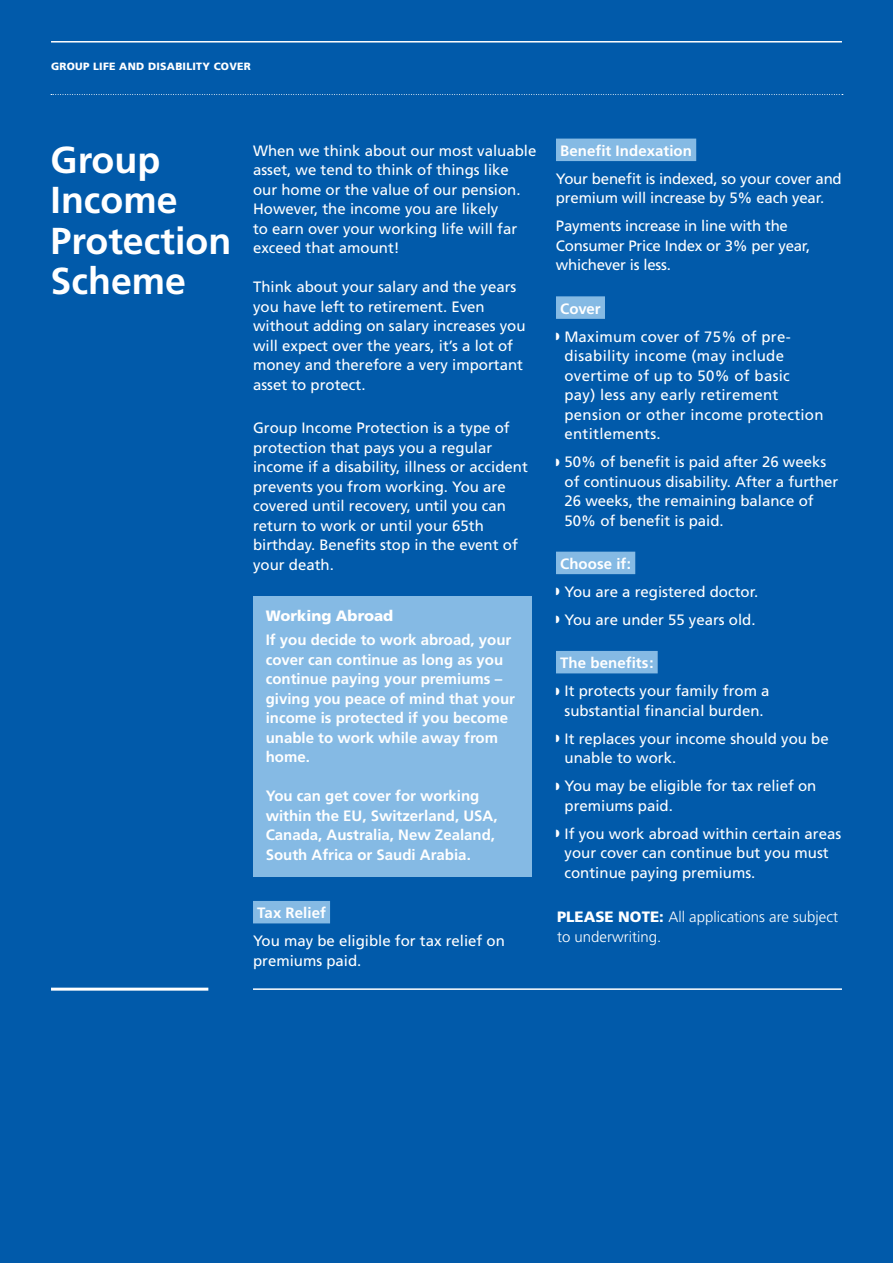
<style>
.page{position:relative;width:893px;height:1263px;background:#015aaa}
.page>*{position:absolute;margin:0;border:0;box-sizing:border-box;transform-origin:0 0}
.t1{font:700 37.5px/40.5px "Frutiger";color:#fff}
.t2{font:15px/19.5px "Frutiger";color:#fff}
.t3{font:700 15px/19.5px "Frutiger";color:#fff}
.t4{font:15px/19.5px "Frutiger";letter-spacing:.02em;color:#fff}
.t5{font:300 15px/19.5px "Frutiger";color:#fff}
.t6{font:900 15px "Frutiger";color:#fff}
.t7{font:900 10.5px "Frutiger";letter-spacing:.025em;color:#fff}
.s1{font-weight:700}
.s2{font-weight:900}
</style>
<div class="page">
<hr style="left:253px;top:988px;width:589px;height:2px;background:#fff">
<hr style="left:51px;top:988px;width:157px;height:3px;background:#fff">
<hr style="left:51px;top:41px;width:791px;height:2px;background:#fff">
<svg style="left:51px;top:94px;width:792px;height:1px"></svg>
<div style="left:253px;top:596px;width:278px;height:281px;background:#85bae4"></div>
<div style="left:253px;top:901px;width:77px;height:22px;background:#85bae4"></div>
<div style="left:556px;top:139px;width:140px;height:22px;background:#85bae4"></div>
<div style="left:556px;top:296px;width:49px;height:23px;background:#85bae4"></div>
<div style="left:556px;top:552px;width:79px;height:22px;background:#85bae4"></div>
<div style="left:556px;top:651px;width:102px;height:22px;background:#85bae4"></div>
<p class="t7" style="left:51px;top:60px;width:201px">GROUP LIFE AND DISABILITY COVER</p>
<h1 class="t1" style="left:51px;top:140px;width:182px">Group<br>Income<br>Protection<br>Scheme</h1>
<p class="t2" style="left:253px;top:141px;width:285px">When we think about our most valuable asset, we tend to think of things like our home or the value of our pension.<br>However, the income you are likely<br>to earn over your working life will far exceed that amount!</p>
<p class="t2" style="left:253px;top:277px;width:274px">Think about your salary and the years you have left to retirement. Even without adding on salary increases you will expect over the years, it’s a lot of money and therefore a very important asset to protect.</p>
<p class="t2" style="left:253px;top:418px;width:276px">Group Income Protection is a type of protection that pays you a regular income if a disability, illness or accident prevents you from working. You are covered until recovery, until you can return to work or until your 65th birthday. Benefits stop in the event of your death.</p>
<p class="t6" style="left:266px;top:607px;width:129px">Working Abroad</p>
<p class="t3" style="left:266px;top:630px;width:251px">If you decide to work abroad, your cover can continue as long as you continue paying your premiums – giving you peace of mind that your income is protected if you become unable to work while away from home.</p>
<p class="t3" style="left:266px;top:786px;width:233px">You can get cover for working within the EU, Switzerland, USA,<br>Canada, Australia, New Zealand,<br>South Africa or Saudi Arabia.</p>
<p class="t3" style="left:257px;top:903px;width:70px">Tax Relief</p>
<p class="t2" style="left:253px;top:931px;width:253px">You may be eligible for tax relief on premiums paid.</p>
<p class="t3" style="left:560px;top:141px;width:133px">Benefit Indexation</p>
<p class="t2" style="left:556px;top:169px;width:287px">Your benefit is indexed, so your cover and premium will increase by 5% each year.</p>
<p class="t2" style="left:556px;top:216px;width:256px">Payments increase in line with the<br>Consumer Price Index or 3% per year, whichever is less.</p>
<p class="t4" style="left:556px;top:294px;width:236px;line-height:28px"><span class="s1">Cover<br></span>◗ Maximum cover of 75% of pre-</p>
<p class="t4" style="left:564px;top:346px;width:261px">disability income (may include overtime of up to 50% of basic pay) less any early retirement pension or other income protection entitlements.</p>
<p class="t2" style="left:564px;top:452px;width:275px;text-indent:-9px">◗ 50% of benefit is paid after 26 weeks of continuous disability. After a further 26 weeks, the remaining balance of 50% of benefit is paid.</p>
<p class="t2" style="left:556px;top:550px;width:204px;line-height:28px"><span class="s1">Choose if:<br></span>◗ You are a registered doctor. ◗ You are under 55 years old.</p>
<p class="t2" style="left:556px;top:649px;width:215px;line-height:28px"><span class="s1">The benefits:<br></span>◗ It protects your family from a</p>
<p class="t2" style="left:556px;top:696px;width:274px;line-height:28px;text-indent:9px">substantial financial burden.<br>◗ It replaces your income should you be</p>
<p class="t2" style="left:556px;top:744px;width:262px;line-height:28px;text-indent:9px">unable to work.<br>◗ You may be eligible for tax relief on</p>
<p class="t2" style="left:556px;top:791px;width:287px;line-height:28px;text-indent:9px">premiums paid.<br>◗ If you work abroad within certain areas</p>
<p class="t2" style="left:564px;top:843px;width:266px">your cover can continue but you must continue paying premiums.</p>
<p class="t5" style="left:557px;top:907px;width:283px"><span class="s2">PLEASE NOTE:</span> All applications are subject to underwriting.</p>
</div>
